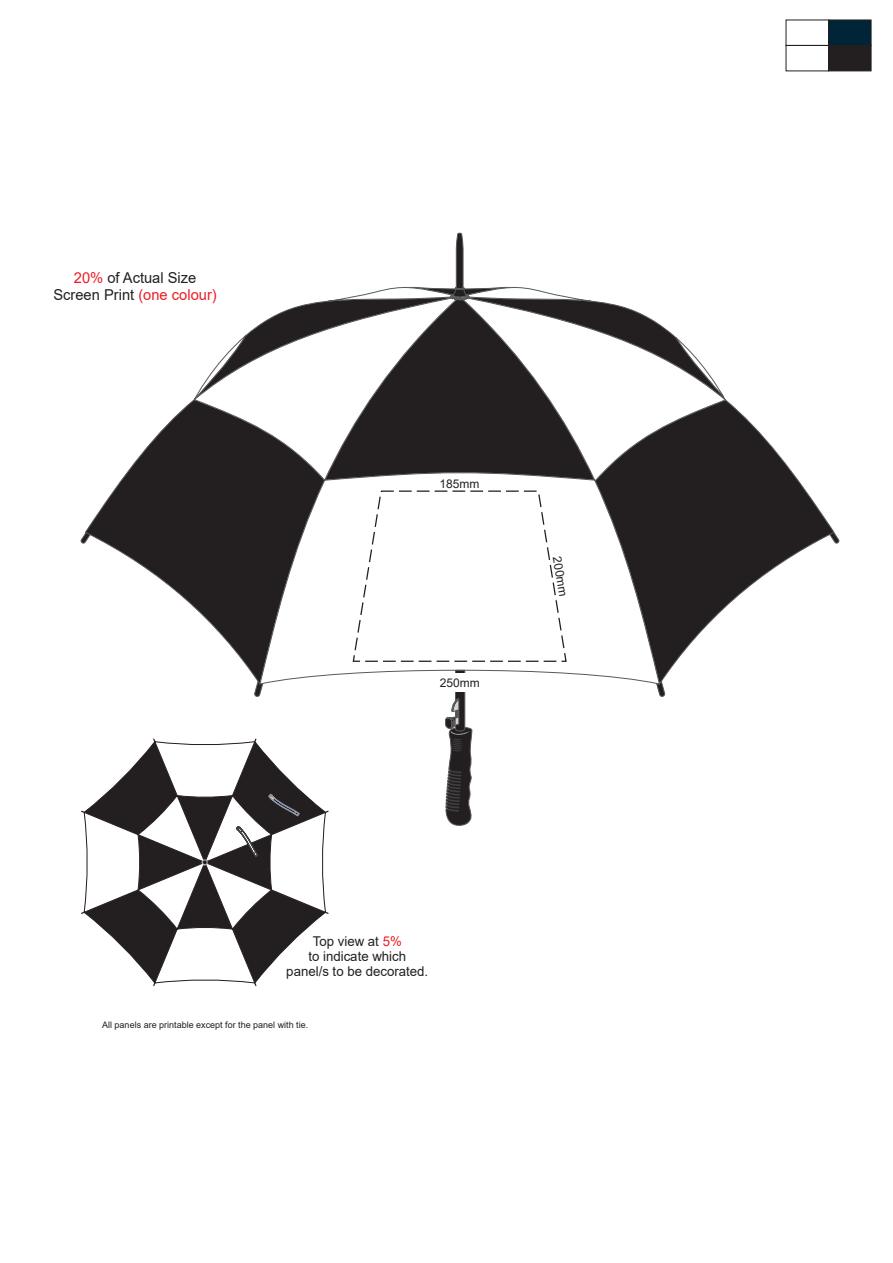
<style>
.page{position:relative;width:893px;height:1263px;background:#fff}
.page>*{position:absolute;margin:0;border:0;box-sizing:border-box;transform-origin:0 0}
.t1{font:15px/16.8px "Arial";color:#231f20;text-align:center}
.t2{font:13.5px/15.1px "Arial";color:#231f20;text-align:center}
.t3{font:12px "Arial";color:#231f20}
.t4{font:9px "Arial";color:#231f20}
.s1{color:#ed1c24}
</style>
<div class="page">
<div style="left:828px;top:20px;width:43px;height:26px;background:#002538;border:1px solid #231f20"></div>
<div style="left:786px;top:45px;width:43px;height:26px;border:1px solid #231f20"></div>
<div style="left:828px;top:45px;width:43px;height:26px;background:#231f20"></div>
<svg style="left:85px;top:399px;width:749px;height:286px"></svg>
<svg style="left:194px;top:287px;width:532px;height:397px"></svg>
<svg style="left:445px;top:670px;width:27px;height:156px"></svg>
<svg style="left:449px;top:232px;width:20px;height:69px"></svg>
<svg style="left:352px;top:490px;width:215px;height:172px"></svg>
<div style="left:438px;top:673px;width:43px;height:19px;background:#fff"></div>
<svg style="left:84px;top:742px;width:242px;height:241px"></svg>
<svg style="left:110px;top:768px;width:190px;height:189px"></svg>
<p class="t1" style="left:53px;top:269px;width:165px"><span class="s1">20%</span> of Actual Size<br>Screen Print <span class="s1">(one colour)</span></p>
<p class="t3" style="left:439px;top:475px;width:42px">185mm</p>
<p class="t3" style="left:440px;top:674px;width:42px">250mm</p>
<p class="t3" style="left:565px;top:555px;width:42px;rotate:80deg">200mm</p>
<p class="t2" style="left:286px;top:933px;width:143px">Top view at <span class="s1">5%<br></span>to indicate which panel/s to be decorated.</p>
<p class="t4" style="left:102px;top:1019px;width:208px">All panels are printable except for the panel with tie.</p>
</div>
